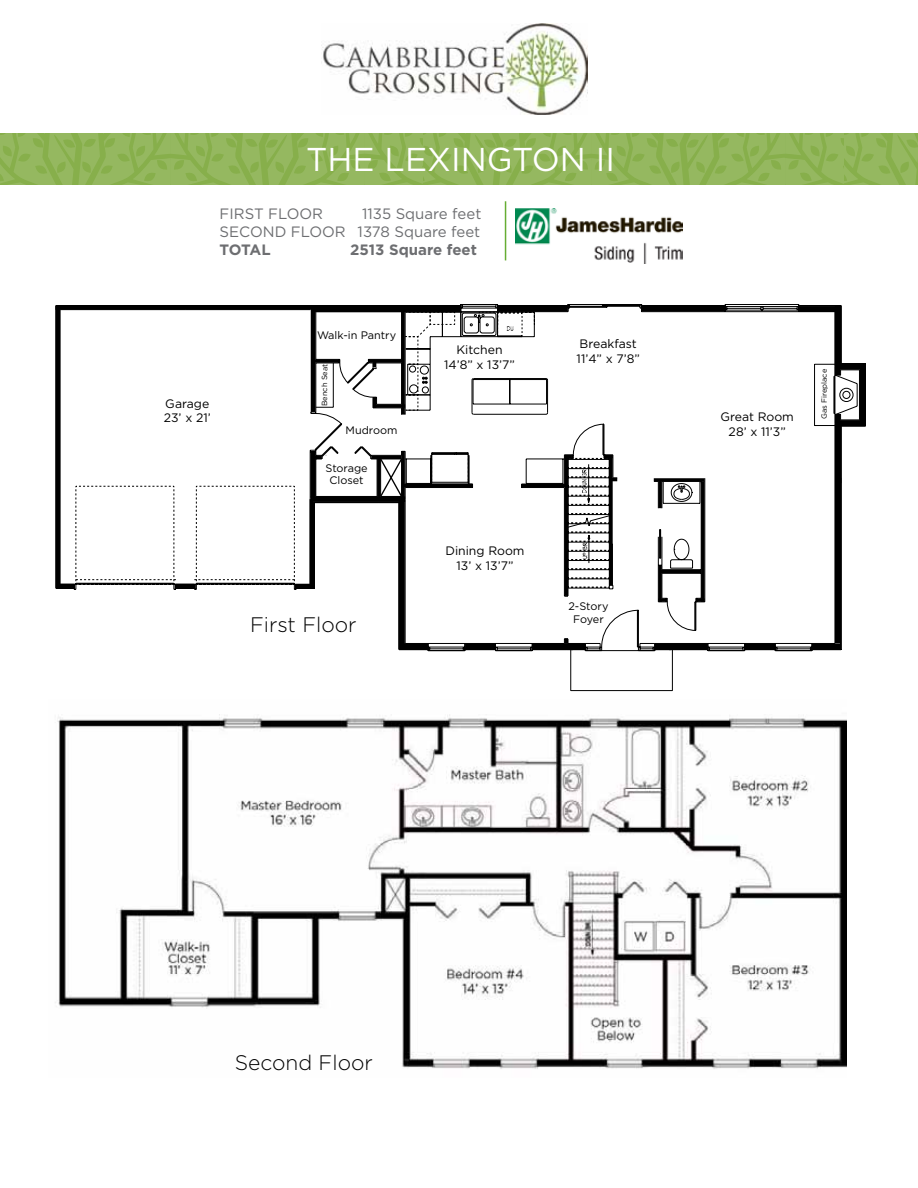
<style>
.page{position:relative;width:918px;height:1188px;background:#fff}
.page>*{position:absolute;margin:0;border:0;box-sizing:border-box;transform-origin:0 0}
.t1{font:33px "Gotham";color:#fff}
.t2{font:300 21px "Gotham";color:#000}
.t3{font:15px/18px "Gotham";color:#6d6e71;text-align:right}
.t4{font:700 15px "Gotham";color:#6d6e71}
.t5{font:12.3px/14.7px "Gotham";color:#000;text-align:center}
.t6{font:10.95px/11.6px "Gotham";color:#000;text-align:center}
.t7{font:7.5px "Gotham";letter-spacing:-.01em;color:#000}
</style>
<div class="page">
<hr style="left:185px;top:305px;width:128px;height:1px;background:#000">
<hr style="left:56px;top:305px;width:129px;height:1px;background:#000">
<hr style="left:60px;top:310px;width:1px;height:274px;background:#000">
<hr style="left:465px;top:649px;width:30px;height:1px;background:#000">
<hr style="left:532px;top:649px;width:34px;height:1px;background:#000">
<hr style="left:859px;top:370px;width:1px;height:50px;background:#000">
<hr style="left:865px;top:364px;width:1px;height:61px;background:#000">
<hr style="left:841px;top:306px;width:1px;height:58px;background:#000">
<hr style="left:405px;top:500px;width:1px;height:143px;background:#000">
<hr style="left:799px;top:305px;width:42px;height:1px;background:#000">
<hr style="left:641px;top:305px;width:84px;height:1px;background:#000">
<svg style="left:710px;top:376px;width:148px;height:275px"></svg>
<div style="left:843px;top:391px;width:7px;height:8px;border:1px solid #000;border-radius:50%"></div>
<div style="left:840px;top:388px;width:13px;height:14px;border:1px solid #000;border-radius:50%"></div>
<svg style="left:432px;top:452px;width:131px;height:36px"></svg>
<svg style="left:310px;top:304px;width:332px;height:142px"></svg>
<svg style="left:468px;top:455px;width:5px;height:33px"></svg>
<hr style="left:495px;top:647px;width:37px;height:1px;background:#000">
<hr style="left:497px;top:649px;width:34px;height:1px;background:#000">
<hr style="left:495px;top:650px;width:37px;height:1px;background:#000">
<hr style="left:495px;top:643px;width:37px;height:1px;background:#000">
<hr style="left:428px;top:647px;width:37px;height:1px;background:#000">
<svg style="left:399px;top:644px;width:31px;height:7px"></svg>
<hr style="left:430px;top:649px;width:33px;height:1px;background:#000">
<hr style="left:428px;top:650px;width:37px;height:1px;background:#000">
<hr style="left:428px;top:643px;width:37px;height:1px;background:#000">
<svg style="left:521px;top:459px;width:6px;height:29px"></svg>
<hr style="left:526px;top:459px;width:37px;height:1px;background:#000">
<hr style="left:526px;top:483px;width:37px;height:1px;background:#000">
<svg style="left:815px;top:363px;width:51px;height:13px"></svg>
<hr style="left:814px;top:364px;width:1px;height:62px;background:#000">
<svg style="left:815px;top:414px;width:51px;height:13px"></svg>
<hr style="left:570px;top:307px;width:37px;height:1px;background:#000">
<hr style="left:570px;top:306px;width:37px;height:1px;background:#000">
<svg style="left:568px;top:305px;width:2px;height:7px"></svg>
<hr style="left:602px;top:306px;width:38px;height:1px;background:#000">
<hr style="left:602px;top:305px;width:38px;height:1px;background:#000">
<hr style="left:568px;top:304px;width:73px;height:1px;background:#000">
<hr style="left:725px;top:310px;width:74px;height:1px;background:#000">
<hr style="left:725px;top:306px;width:74px;height:1px;background:#000">
<hr style="left:763px;top:308px;width:34px;height:1px;background:#000">
<hr style="left:727px;top:308px;width:34px;height:1px;background:#000">
<hr style="left:725px;top:304px;width:74px;height:1px;background:#000">
<hr style="left:725px;top:311px;width:74px;height:1px;background:#000">
<hr style="left:708px;top:647px;width:37px;height:1px;background:#000">
<hr style="left:709px;top:649px;width:34px;height:1px;background:#000">
<hr style="left:708px;top:650px;width:37px;height:1px;background:#000">
<hr style="left:708px;top:643px;width:37px;height:1px;background:#000">
<hr style="left:775px;top:647px;width:37px;height:1px;background:#000">
<svg style="left:775px;top:644px;width:3px;height:6px"></svg>
<svg style="left:810px;top:643px;width:31px;height:8px"></svg>
<hr style="left:777px;top:649px;width:33px;height:1px;background:#000">
<hr style="left:775px;top:650px;width:37px;height:1px;background:#000">
<hr style="left:775px;top:643px;width:37px;height:1px;background:#000">
<svg style="left:470px;top:305px;width:65px;height:32px"></svg>
<hr style="left:570px;top:650px;width:1px;height:41px;background:#000">
<hr style="left:672px;top:650px;width:1px;height:41px;background:#000">
<hr style="left:571px;top:690px;width:101px;height:1px;background:#000">
<hr style="left:56px;top:306px;width:405px;height:4px;background:#000">
<hr style="left:56px;top:309px;width:4px;height:278px;background:#000">
<div style="left:399px;top:500px;width:6px;height:149px;background:#000"></div>
<div style="left:402px;top:643px;width:26px;height:6px;background:#000"></div>
<div style="left:465px;top:643px;width:30px;height:6px;background:#000"></div>
<div style="left:532px;top:643px;width:53px;height:6px;background:#000"></div>
<div style="left:745px;top:644px;width:30px;height:5px;background:#000"></div>
<div style="left:812px;top:644px;width:29px;height:5px;background:#000"></div>
<div style="left:835px;top:414px;width:5px;height:229px;background:#000"></div>
<div style="left:839px;top:420px;width:27px;height:6px;background:#000"></div>
<div style="left:860px;top:364px;width:5px;height:62px;background:#000"></div>
<div style="left:838px;top:364px;width:22px;height:6px;background:#000"></div>
<div style="left:835px;top:306px;width:6px;height:69px;background:#000"></div>
<div style="left:799px;top:306px;width:39px;height:6px;background:#000"></div>
<div style="left:641px;top:306px;width:84px;height:6px;background:#000"></div>
<div style="left:498px;top:306px;width:70px;height:6px;background:#000"></div>
<hr style="left:522px;top:484px;width:44px;height:3px;background:#000">
<svg style="left:563px;top:424px;width:147px;height:227px"></svg>
<div style="left:311px;top:309px;width:5px;height:103px;background:#000"></div>
<svg style="left:315px;top:305px;width:148px;height:120px"></svg>
<hr style="left:403px;top:484px;width:69px;height:3px;background:#000">
<svg style="left:56px;top:446px;width:376px;height:144px"></svg>
<svg style="left:0;top:133px;width:918px;height:51px;background:#90b458"></svg>
<img style="left:321px;top:23px;width:266px;height:91px">
<img style="left:515px;top:209px;width:168px;height:54px">
<hr style="left:505px;top:201px;width:1px;height:59px;background:#66ad33">
<img style="left:55px;top:714px;width:791px;height:355px">
<h1 class="t1" style="left:306px;top:139px;width:310px">THE LEXINGTON II</h1>
<p class="t3" style="left:220px;top:204px;width:263px">1135 Square feet<br>SECOND FLOOR 1378 Square feet</p>
<p class="t4" style="left:220px;top:240px;width:53px">TOTAL</p>
<p class="t4" style="left:350px;top:240px;width:128px">2513 Square feet</p>
<p class="t3" style="left:220px;top:204px;width:105px">FIRST FLOOR</p>
<p class="t5" style="left:164px;top:396px;width:48px;text-align:left">Garage<br>23’ x 21’</p>
<p class="t6" style="left:317px;top:329px;width:81px">Walk-in Pantry</p>
<p class="t5" style="left:577px;top:336px;width:65px;text-align:left">Breakfast<br>11’4” x 7’8”</p>
<p class="t5" style="left:444px;top:342px;width:72px">Kitchen<br>14’8” x 13’7”</p>
<p class="t7" style="left:320px;top:406px;width:44px;rotate:-90deg">Bench Seat</p>
<p class="t7" style="left:819px;top:419px;width:52px;rotate:-90deg">Gas Fireplace</p>
<p class="t5" style="left:721px;top:409px;width:75px">Great Room<br>28’ x 11’3”</p>
<p class="t6" style="left:346px;top:424px;width:53px">Mudroom</p>
<p class="t6" style="left:325px;top:462px;width:44px">Storage<br>Closet</p>
<h2 class="t2" style="left:250px;top:611px;width:108px">First Floor</h2>
<p class="t5" style="left:445px;top:543px;width:81px">Dining Room<br>13’ x 13’7”</p>
<p class="t6" style="left:568px;top:599px;width:41px;line-height:13px">2-Story<br>Foyer</p>
<h2 class="t2" style="left:235px;top:1049px;width:140px">Second Floor</h2>
</div>
